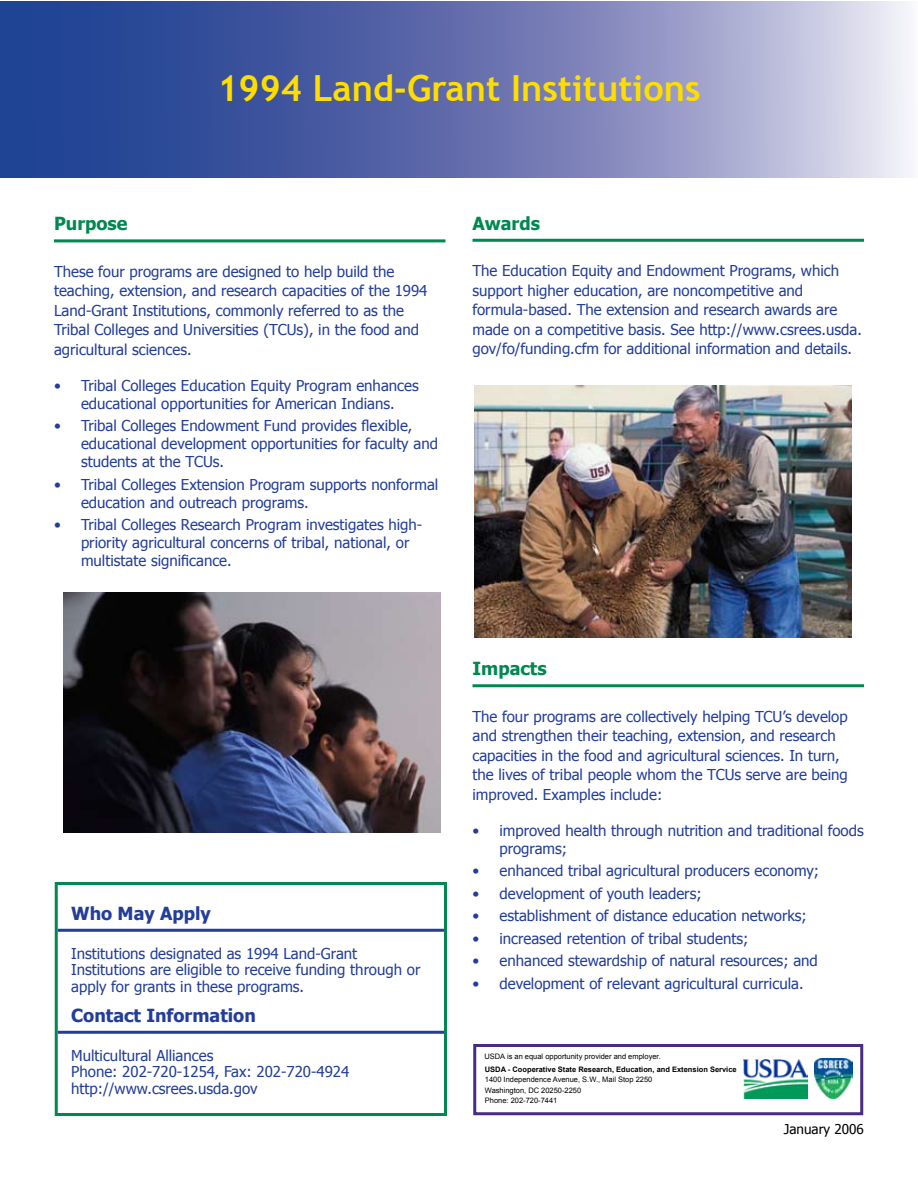
<style>
.page{position:relative;width:918px;height:1188px;background:#fff}
.page>*{position:absolute;margin:0;border:0;box-sizing:border-box;transform-origin:0 0}
.t1{font:700 36px "Trebuchet MS";color:#fd0}
.t2{font:700 18px "Tahoma";color:#233e99}
.t3{font:700 18px "Tahoma";color:#008851}
.t4{font:15px/19.5px "Tahoma";color:#233e99}
.t5{font:13.5px "Tahoma";color:#000}
.t6{font:7.5px/10.5px "Arial";color:#000}
.t7{font:700 7.5px "Arial";color:#000}
</style>
<div class="page">
<svg style="left:0;top:1px;width:912px;height:176px;background:#6c7ab3"></svg>
<hr style="left:54px;top:239px;width:392px;height:3px;background:#008851">
<hr style="left:58px;top:929px;width:386px;height:3px;background:#233e99">
<hr style="left:58px;top:1031px;width:386px;height:3px;background:#233e99">
<div style="left:55px;top:882px;width:392px;height:234px;border:3px solid #008851"></div>
<div style="left:473px;top:1044px;width:390px;height:71px;border:3px solid #482c81"></div>
<img style="left:814px;top:1059px;width:39px;height:39px">
<img style="left:743px;top:1060px;width:65px;height:39px">
<hr style="left:472px;top:239px;width:392px;height:3px;background:#008851">
<hr style="left:472px;top:684px;width:392px;height:3px;background:#008851">
<img style="left:63px;top:592px;width:378px;height:240px">
<img style="left:474px;top:386px;width:377px;height:251px">
<h1 class="t1" style="left:218px;top:66px;width:485px">1994 Land-Grant Institutions</h1>
<p class="t3" style="left:54px;top:211px;width:75px">Purpose</p>
<p class="t4" style="left:54px;top:261px;width:375px">These four programs are designed to help build the teaching, extension, and research capacities of the 1994<br>Land-Grant Institutions, commonly referred to as the Tribal Colleges and Universities (TCUs), in the food and agricultural sciences.</p>
<p class="t4" style="left:81px;top:376px;width:339px;line-height:18px">Tribal Colleges Education Equity Program enhances educational opportunities for American Indians.</p>
<p class="t4" style="left:81px;top:416px;width:358px;line-height:18px">Tribal Colleges Endowment Fund provides flexible, educational development opportunities for faculty and students at the TCUs.</p>
<p class="t4" style="left:81px;top:475px;width:359px;line-height:18px">Tribal Colleges Extension Program supports nonformal education and outreach programs.</p>
<p class="t4" style="left:81px;top:515px;width:343px;line-height:18px">Tribal Colleges Research Program investigates high&shy;priority agricultural concerns of tribal, national, or multistate significance.</p>
<p class="t4" style="left:54px;top:375px;width:8px">•</p>
<p class="t4" style="left:54px;top:415px;width:8px">•</p>
<p class="t4" style="left:54px;top:474px;width:8px">•</p>
<p class="t4" style="left:54px;top:514px;width:8px">•</p>
<p class="t3" style="left:472px;top:211px;width:69px">Awards</p>
<p class="t4" style="left:472px;top:260px;width:391px">The Education Equity and Endowment Programs, which support higher education, are noncompetitive and formula-based. The extension and research awards are made on a competitive basis. See http://www.csrees.usda. gov/fo/funding.cfm for additional information and details.</p>
<p class="t3" style="left:472px;top:656px;width:76px">Impacts</p>
<p class="t4" style="left:472px;top:706px;width:377px">The four programs are collectively helping TCU’s develop and strengthen their teaching, extension, and research capacities in the food and agricultural sciences. In turn, the lives of tribal people whom the TCUs serve are being improved. Examples include:</p>
<p class="t4" style="left:500px;top:821px;width:366px;line-height:18px">improved health through nutrition and traditional foods programs;</p>
<p class="t4" style="left:500px;top:859px;width:321px;line-height:22.5px">enhanced tribal agricultural producers economy; development of youth leaders;<br>establishment of distance education networks; increased retention of tribal students;<br>enhanced stewardship of natural resources; and development of relevant agricultural curricula.</p>
<p class="t4" style="left:472px;top:820px;width:8px">•</p>
<p class="t4" style="left:472px;top:859px;width:8px;line-height:22.5px;text-align:justify">• • • • • •</p>
<p class="t2" style="left:71px;top:901px;width:141px">Who May Apply</p>
<p class="t4" style="left:71px;top:944px;width:351px;line-height:16.5px">Institutions designated as 1994 Land-Grant<br>Institutions are eligible to receive funding through or apply for grants in these programs.</p>
<p class="t2" style="left:71px;top:1003px;width:186px">Contact Information</p>
<p class="t4" style="left:71px;top:1046px;width:280px;line-height:16.5px">Multicultural Alliances<br>Phone: 202-720-1254, Fax: 202-720-4924 http://www.csrees.usda.gov</p>
<p class="t6" style="left:484px;top:1051px;width:178px">USDA is an equal opportunity provider and employer.</p>
<p class="t7" style="left:485px;top:1064px;width:253px">USDA - Cooperative State Research, Education, and Extension Service</p>
<p class="t6" style="left:485px;top:1075px;width:169px">1400 Independence Avenue, S.W., Mail Stop 2250<br>Washington, DC 20250-2250<br>Phone: 202-720-7441</p>
<p class="t5" style="left:784px;top:1120px;width:82px">January 2006</p>
</div>
